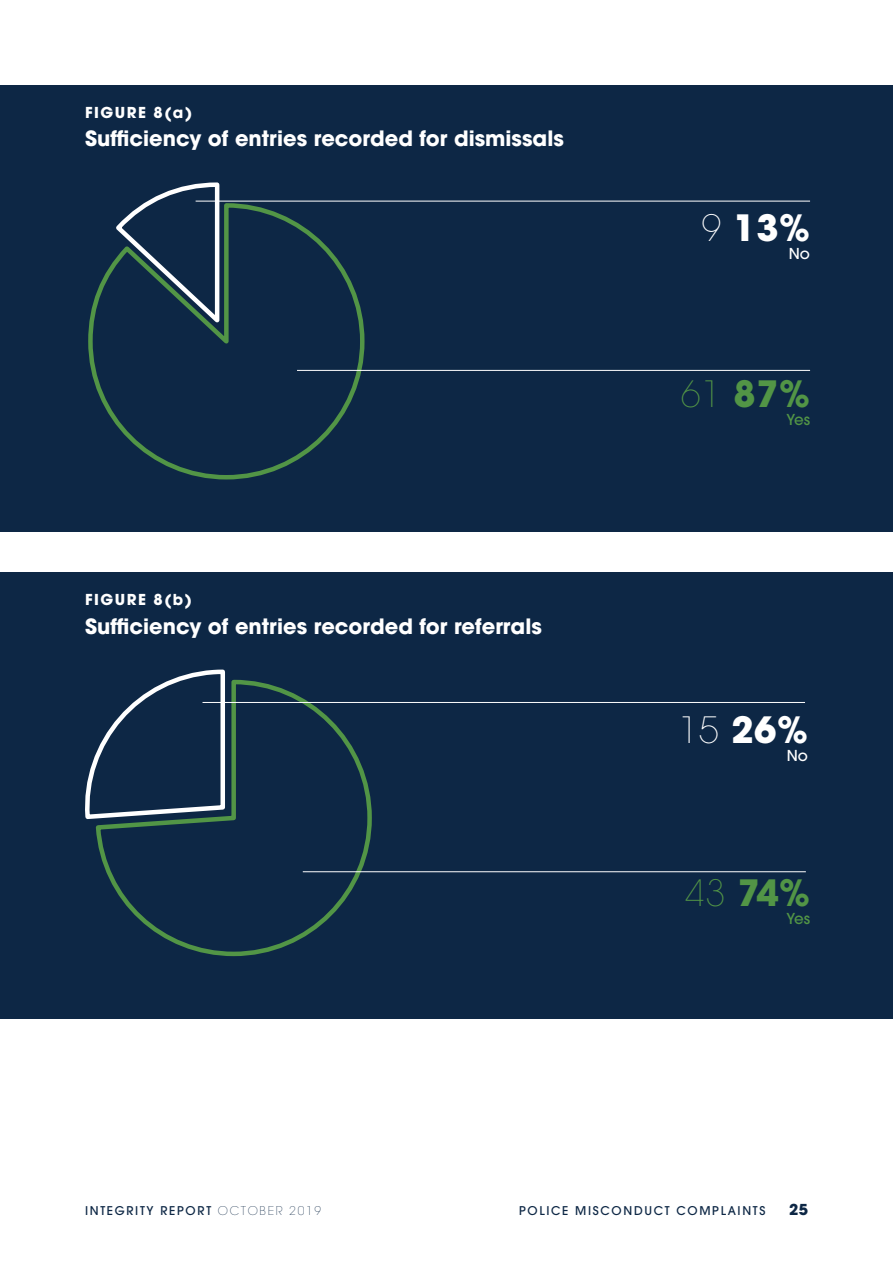
<style>
.page{position:relative;width:893px;height:1263px;background:#fff}
.page>*{position:absolute;margin:0;border:0;box-sizing:border-box;transform-origin:0 0}
.t1{font:700 36px "Avant Garde";color:#529546}
.t2{font:700 36px "Avant Garde";color:#fff}
.t3{font:700 21px "Avant Garde";color:#fff}
.t4{font:700 15px "Avant Garde";letter-spacing:.1em;color:#fff}
.t5{font:500 15px "Avant Garde";letter-spacing:-.045em;color:#529546}
.t6{font:500 15px "Avant Garde";color:#fff}
.t7{font:700 15px "Avant Garde";color:#0d2745}
.t8{font:500 12px "Avant Garde";letter-spacing:.14em;color:#0d2745}
.s1{font-weight:200}
</style>
<div class="page">
<div style="left:0;top:85px;width:892px;height:447px;background:#0d2745"></div>
<div style="left:0;top:572px;width:892px;height:447px;background:#0d2745"></div>
<svg style="left:148px;top:182px;width:76px;height:19px"></svg>
<svg style="left:88px;top:201px;width:279px;height:279px"></svg>
<svg style="left:85px;top:669px;width:140px;height:150px"></svg>
<svg style="left:93px;top:677px;width:281px;height:280px"></svg>
<hr style="left:196px;top:201px;width:614px;height:1px;background:#fff">
<hr style="left:297px;top:370px;width:513px;height:1px;background:#fff">
<hr style="left:203px;top:702px;width:602px;height:1px;background:#fff">
<hr style="left:303px;top:871px;width:503px;height:1px;background:#fff">
<p class="t4" style="left:85px;top:103px;width:109px">FIGURE 8(a)</p>
<p class="t3" style="left:85px;top:125px;width:480px">Sufficiency of entries recorded for dismissals</p>
<p class="t4" style="left:85px;top:590px;width:108px">FIGURE 8(b)</p>
<p class="t3" style="left:85px;top:612px;width:458px">Sufficiency of entries recorded for referrals</p>
<h1 class="t2" style="left:701px;top:205px;width:110px"><span class="s1">9</span> 13%</h1>
<p class="t6" style="left:789px;top:245px;width:23px">No</p>
<h1 class="t1" style="left:681px;top:371px;width:131px"><span class="s1">61</span> 87%</h1>
<p class="t5" style="left:786px;top:410px;width:25px">Yes</p>
<h1 class="t2" style="left:679px;top:706px;width:131px"><span class="s1">15</span> 26%</h1>
<p class="t6" style="left:787px;top:746px;width:23px">No</p>
<h1 class="t1" style="left:685px;top:869px;width:126px"><span class="s1">43</span> 74%</h1>
<p class="t5" style="left:786px;top:909px;width:25px">Yes</p>
<p class="t8" style="left:85px;top:1203px;width:237px">INTEGRITY REPORT <span class="s1">OCTOBER 2019</span></p>
<p class="t8" style="left:519px;top:1203px;width:248px">POLICE MISCONDUCT COMPLAINTS</p>
<p class="t7" style="left:789px;top:1199px;width:20px">25</p>
</div>
